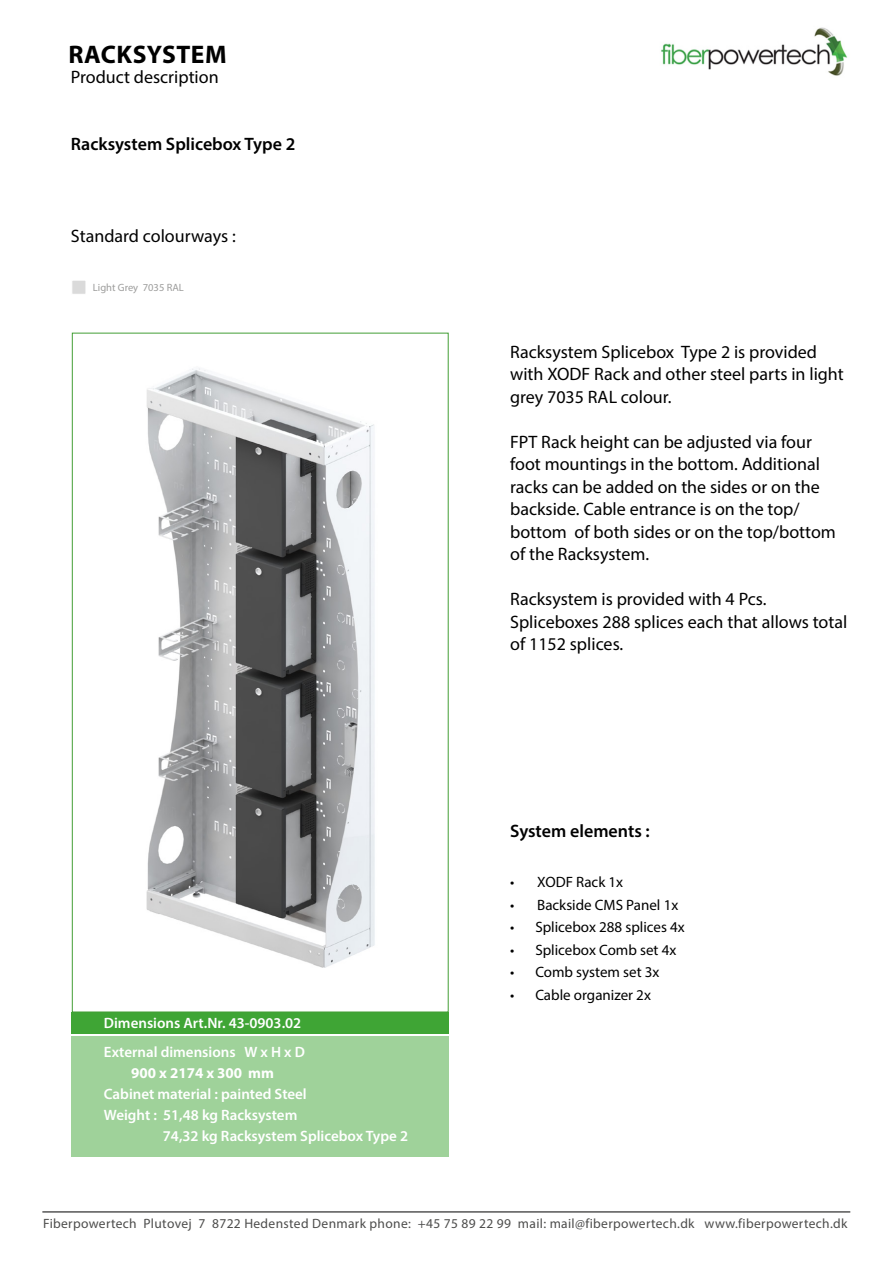
<style>
.page{position:relative;width:893px;height:1263px;background:#fff}
.page>*{position:absolute;margin:0;border:0;box-sizing:border-box;transform-origin:0 0}
.t1{font:700 25.5px "Myriad Pro";letter-spacing:.02em;color:#000}
.t2{font:18px/22.5px "Myriad Pro";color:#000}
.t3{font:600 18px "Myriad Pro";color:#000}
.t4{font:600 15px/28.8px "Myriad Pro";color:#fff}
.t5{font:15px "Myriad Pro";color:#000}
.t6{font:700 15px "Myriad Pro";color:#fff}
.t7{font:13.5px "Myriad Pro";letter-spacing:.025em;color:#4d4d4c}
.t8{font:10.5px "Myriad Pro";color:#9d9d9c}
</style>
<div class="page">
<hr style="left:42px;top:1211px;width:808px;height:1px;background:#000">
<img style="left:661px;top:27px;width:186px;height:49px">
<img style="left:146px;top:368px;width:229px;height:600px">
<div style="left:72px;top:280px;width:14px;height:15px;background:#dadada;border:1px solid #fff"></div>
<div style="left:72px;top:1012px;width:377px;height:22px;background:#3fa535"></div>
<div style="left:72px;top:1036px;width:377px;height:120px;background:#9fd29a"></div>
<h1 class="t1" style="left:68px;top:38px;width:160px">RACKSYSTEM</h1>
<p class="t2" style="left:71px;top:65px;width:149px">Product description</p>
<p class="t3" style="left:71px;top:133px;width:226px">Racksystem Splicebox Type 2</p>
<p class="t2" style="left:71px;top:224px;width:166px">Standard colourways :</p>
<p class="t8" style="left:93px;top:281px;width:92px">Light Grey 7035 RAL</p>
<p class="t4" style="left:104px;top:1008px;width:203px">Dimensions Art.Nr. 43-0903.02<br>External dimensions W x H x D</p>
<p class="t6" style="left:131px;top:1063px;width:144px">900 x 2174 x 300 mm</p>
<p class="t4" style="left:104px;top:1079px;width:204px">Cabinet material : painted Steel</p>
<p class="t4" style="left:104px;top:1100px;width:195px">Weight : 51,48 kg Racksystem</p>
<p class="t4" style="left:163px;top:1121px;width:247px">74,32 kg Racksystem Splicebox Type 2</p>
<p class="t2" style="left:510px;top:340px;width:335px">Racksystem Splicebox Type 2 is provided with XODF Rack and other steel parts in light grey 7035 RAL colour.</p>
<p class="t2" style="left:510px;top:430px;width:327px">FPT Rack height can be adjusted via four foot mountings in the bottom. Additional racks can be added on the sides or on the backside. Cable entrance is on the top/ bottom of both sides or on the top/bottom of the Racksystem.</p>
<p class="t2" style="left:510px;top:587px;width:339px">Racksystem is provided with 4 Pcs.<br>Spliceboxes 288 splices each that allows total of 1152 splices.</p>
<p class="t3" style="left:510px;top:819px;width:141px">System elements :</p>
<p class="t5" style="left:510px;top:873px;width:114px">• XODF Rack 1x</p>
<p class="t5" style="left:510px;top:895px;width:170px">• Backside CMS Panel 1x</p>
<p class="t5" style="left:510px;top:918px;width:176px">• Splicebox 288 splices 4x</p>
<p class="t5" style="left:510px;top:940px;width:168px">• Splicebox Comb set 4x</p>
<p class="t5" style="left:510px;top:963px;width:151px">• Comb system set 3x</p>
<p class="t5" style="left:510px;top:985px;width:142px">• Cable organizer 2x</p>
<p class="t7" style="left:43px;top:1215px;width:806px">Fiberpowertech Plutovej 7 8722 Hedensted Denmark phone: +45 75 89 22 99 mail: mail@fiberpowertech.dk www.fiberpowertech.dk</p>
</div>
